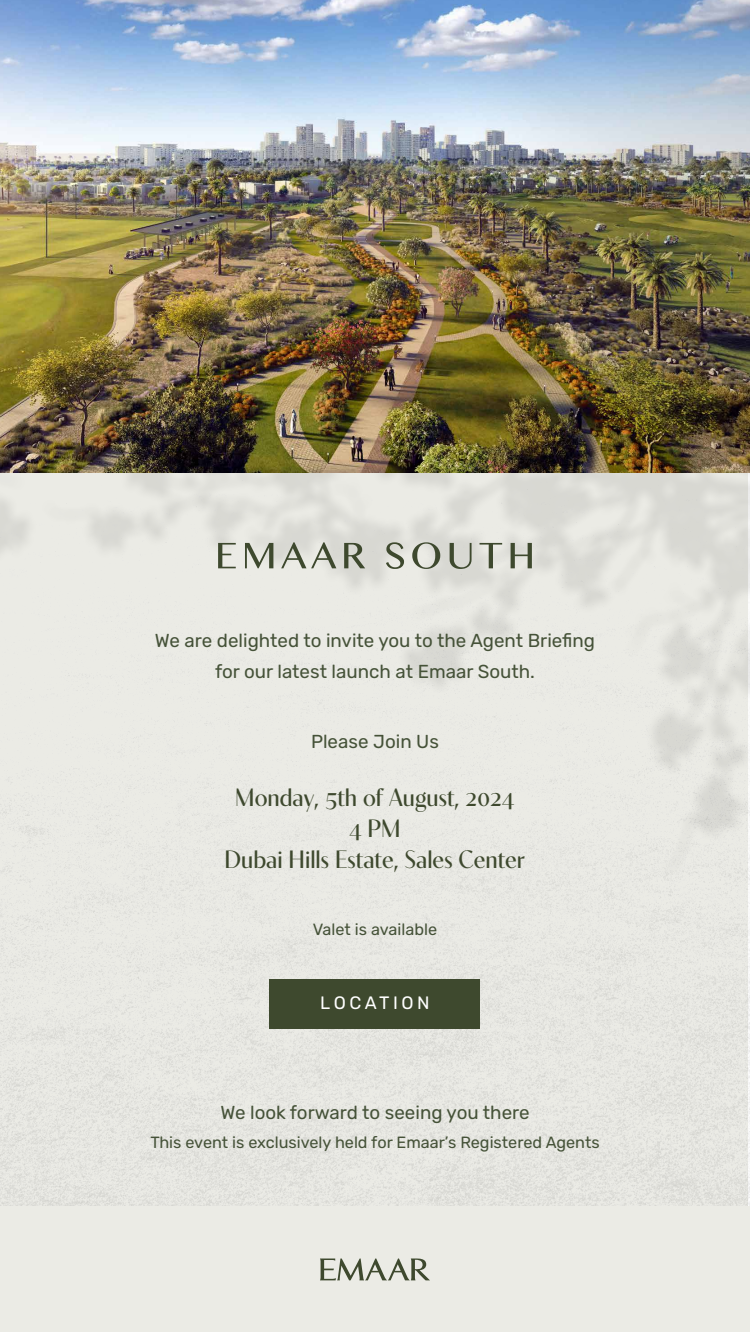
<style>
.page{position:relative;width:750px;height:1332px;background:#fff}
.page>*{position:absolute;margin:0;border:0;box-sizing:border-box;transform-origin:0 0}
.t1{font:500 25px/31.2px "Contralto";color:#3e492e;text-align:center}
.t2{font:18.75px/31.2px "Rubik";color:#455238;text-align:center}
.t3{font:17.94px "Rubik";letter-spacing:.2em;color:#fff}
.t4{font:16.25px "Rubik";color:#455238}
</style>
<div class="page">
<img style="left:0;top:1036px;width:750px;height:170px">
<img style="left:0;top:472px;width:750px;height:564px">
<img style="left:0;top:0;width:750px;height:472px">
<div style="left:270px;top:978px;width:210px;height:50px;background:#3e492e"></div>
<div style="left:0;top:1206px;width:750px;height:125px;background:#ebebe5"></div>
<svg style="left:320px;top:1258px;width:110px;height:22px"></svg>
<svg style="left:218px;top:543px;width:18px;height:25px"></svg>
<svg style="left:245px;top:543px;width:28px;height:25px"></svg>
<svg style="left:281px;top:542px;width:55px;height:26px"></svg>
<svg style="left:344px;top:543px;width:21px;height:25px"></svg>
<svg style="left:386px;top:542px;width:18px;height:27px"></svg>
<svg style="left:412px;top:542px;width:28px;height:27px"></svg>
<svg style="left:450px;top:543px;width:22px;height:26px"></svg>
<svg style="left:480px;top:543px;width:22px;height:25px"></svg>
<svg style="left:511px;top:543px;width:21px;height:25px"></svg>
<p class="t2" style="left:155px;top:625px;width:442px">We are delighted to invite you to the Agent Briefing for our latest launch at Emaar South.</p>
<p class="t2" style="left:311px;top:726px;width:129px">Please Join Us</p>
<h1 class="t1" style="left:225px;top:779px;width:302px">Monday, 5th of August, 2024<br>4 PM<br>Dubai Hills Estate, Sales Center</h1>
<p class="t4" style="left:313px;top:917px;width:126px">Valet is available</p>
<p class="t3" style="left:320px;top:989px;width:111px">LOCATION</p>
<p class="t2" style="left:220px;top:1097px;width:311px">We look forward to seeing you there</p>
<p class="t4" style="left:150px;top:1130px;width:451px">This event is exclusively held for Emaar’s Registered Agents</p>
</div>
